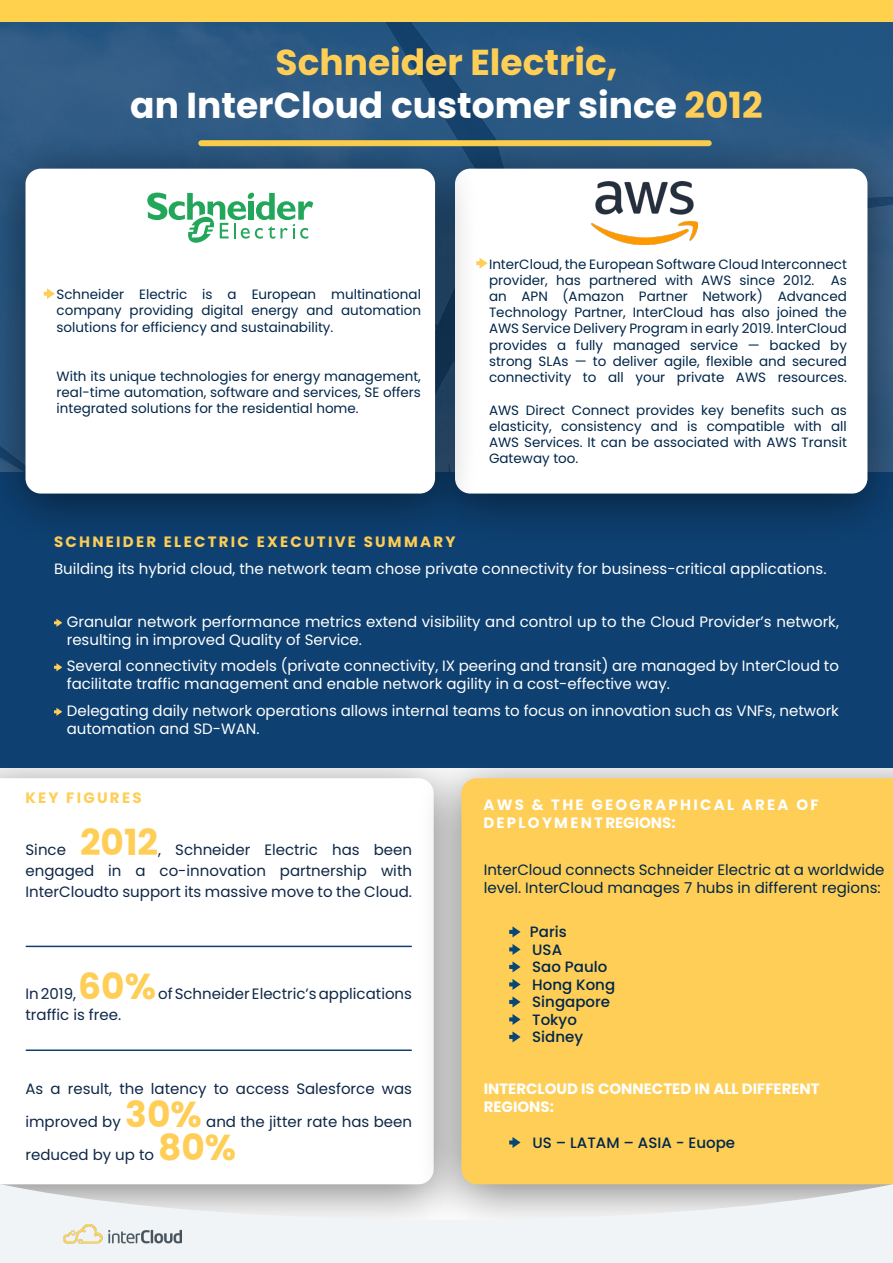
<style>
.page{position:relative;width:893px;height:1263px;background:#fff}
.page>*{position:absolute;margin:0;border:0;box-sizing:border-box;transform-origin:0 0}
.t1{font:700 36px/43.2px "Poppins";color:#fff;text-align:center}
.t2{font:700 36px "Poppins";color:#fece56}
.t3{font:15px/18px "Poppins";color:#fff}
.t4{font:15px/21px "Poppins";color:#0e2747;text-align:justify}
.t5{font:15px/18px "Poppins";color:#00264a}
.t6{font:500 15px "Poppins";color:#00264a}
.t7{font:700 15px "Poppins";letter-spacing:.15em;color:#fece56}
.t8{font:700 15px/18px "Poppins";color:#fff}
.t9{font:700 15px/18px "Poppins";letter-spacing:.15em;color:#fff}
.t10{font:13.5px/16.2px "Poppins";color:#00264a;text-align:justify}
.s1{color:#fece56}
.s2{color:#fff}
</style>
<div class="page">
<svg style="left:25px;top:945px;width:387px;height:106px"></svg>
<div style="left:416px;top:741px;width:477px;height:497px;background:#000;opacity:.5"></div>
<div style="left:461px;top:778px;width:432px;height:329px;background:#fece56"></div>
<div style="left:0;top:0;width:893px;height:504px;background:#2a5884"></div>
<div style="left:0;top:0;width:893px;height:22px;background:#ffd14d"></div>
<svg style="left:0;top:1107px;width:893px;height:156px"></svg>
<img style="left:64px;top:1224px;width:118px;height:19px">
<div style="left:0;top:547px;width:893px;height:221px;background:#0e4071"></div>
<hr style="left:26px;top:946px;width:385px;height:1px;background:#0e4071">
<hr style="left:26px;top:1049px;width:385px;height:2px;background:#0e4071">
<svg style="left:509px;top:926px;width:12px;height:11px"></svg>
<svg style="left:509px;top:944px;width:12px;height:11px"></svg>
<svg style="left:509px;top:961px;width:12px;height:11px"></svg>
<svg style="left:509px;top:979px;width:12px;height:11px"></svg>
<svg style="left:509px;top:996px;width:12px;height:11px"></svg>
<svg style="left:509px;top:1014px;width:12px;height:11px"></svg>
<svg style="left:509px;top:1031px;width:12px;height:11px"></svg>
<svg style="left:509px;top:1137px;width:12px;height:11px"></svg>
<svg style="left:54px;top:619px;width:8px;height:8px"></svg>
<svg style="left:54px;top:663px;width:8px;height:8px"></svg>
<svg style="left:54px;top:708px;width:8px;height:8px"></svg>
<div style="left:410px;top:131px;width:483px;height:416px;background:#000;opacity:.5"></div>
<div style="left:455px;top:169px;width:412px;height:324px;background:#fff;border-radius:15px"></div>
<svg style="left:481px;top:258px;width:7px;height:10px"></svg>
<img style="left:592px;top:181px;width:105px;height:63px">
<div style="left:0;top:131px;width:481px;height:416px;background:#000;opacity:.5"></div>
<div style="left:26px;top:169px;width:409px;height:324px;background:#fff;border-radius:15px"></div>
<svg style="left:44px;top:288px;width:11px;height:11px"></svg>
<svg style="left:147px;top:192px;width:166px;height:51px"></svg>
<p class="t1" style="left:130px;top:41px;width:634px"><span class="s1">Schneider Electric,<br></span>an InterCloud customer since <span class="s1">2012</span></p>
<p class="t10" style="left:57px;top:286px;width:366px">Schneider Electric is a European multinational company providing digital energy and automation solutions for efficiency and sustainability.</p>
<p class="t10" style="left:57px;top:368px;width:366px">With its unique technologies for energy management, real-time automation, software and services, SE offers integrated solutions for the residential home.<span class="s2">me.</span></p>
<p class="t10" style="left:489px;top:256px;width:359px">InterCloud, the European Software Cloud Interconnect provider, has partnered with AWS since 2012. As an APN (Amazon Partner Network) Advanced Technology Partner, InterCloud has also joined the AWS Service Delivery Program in early 2019. InterCloud provides a fully managed service — backed by strong SLAs — to deliver agile, flexible and secured connectivity to all your private AWS resources.</p>
<p class="t10" style="left:489px;top:402px;width:359px">AWS Direct Connect provides key benefits such as elasticity, consistency and is compatible with all AWS Services. It can be associated with AWS Transit Gateway too.</p>
<p class="t7" style="left:54px;top:533px;width:403px">SCHNEIDER ELECTRIC EXECUTIVE SUMMARY</p>
<p class="t3" style="left:54px;top:560px;width:774px">Building its hybrid cloud, the network team chose private connectivity for business-critical applications.</p>
<p class="t3" style="left:67px;top:613px;width:774px">Granular network performance metrics extend visibility and control up to the Cloud Provider’s network, resulting in improved Quality of Service.</p>
<p class="t3" style="left:67px;top:657px;width:774px">Several connectivity models (private connectivity, IX peering and transit) are managed by InterCloud to facilitate traffic management and enable network agility in a cost-effective way.</p>
<p class="t3" style="left:67px;top:702px;width:774px">Delegating daily network operations allows internal teams to focus on innovation such as VNFs, network automation and SD-WAN.</p>
<p class="t7" style="left:26px;top:789px;width:118px">KEY FIGURES</p>
<p class="t2" style="left:80px;top:821px;width:80px">2012</p>
<p class="t4" style="left:26px;top:839px;width:388px;text-indent:133px">, Schneider Electric has been engaged in a co-innovation partnership with InterCloudto support its massive move to the Cloud.</p>
<p class="t4" style="left:26px;top:839px;width:42px">Since</p>
<p class="t2" style="left:78px;top:965px;width:79px">60%</p>
<p class="t4" style="left:158px;top:983px;width:255px">of Schneider Electric’s applications</p>
<p class="t4" style="left:26px;top:983px;width:52px">In 2019,</p>
<p class="t4" style="left:26px;top:1004px;width:97px">traffic is free.</p>
<p class="t4" style="left:26px;top:1078px;width:388px">As a result, the latency to access Salesforce was</p>
<p class="t4" style="left:26px;top:1111px;width:97px">improved by</p>
<p class="t2" style="left:125px;top:1094px;width:78px">30%</p>
<p class="t4" style="left:206px;top:1111px;width:207px">and the jitter rate has been</p>
<p class="t2" style="left:158px;top:1127px;width:80px">80%</p>
<p class="t4" style="left:26px;top:1144px;width:130px">reduced by up to</p>
<p class="t9" style="left:483px;top:795px;width:337px">AWS &amp; THE GEOGRAPHICAL AREA OF<br>DEPLOYMENTREGIONS:</p>
<p class="t5" style="left:484px;top:861px;width:402px">InterCloud connects Schneider Electric at a worldwide level. InterCloud manages 7 hubs in different regions:</p>
<p class="t6" style="left:530px;top:923px;width:38px">Paris</p>
<p class="t6" style="left:532px;top:941px;width:31px">USA</p>
<p class="t6" style="left:532px;top:958px;width:77px">Sao Paulo</p>
<p class="t6" style="left:532px;top:976px;width:84px">Hong Kong</p>
<p class="t6" style="left:532px;top:993px;width:79px">Singapore</p>
<p class="t6" style="left:532px;top:1011px;width:46px">Tokyo</p>
<p class="t6" style="left:532px;top:1028px;width:52px">Sidney</p>
<p class="t8" style="left:484px;top:1080px;width:338px">INTERCLOUD IS CONNECTED IN ALL DIFFERENT<br>REGIONS:</p>
<p class="t6" style="left:532px;top:1134px;width:204px">US – LATAM – ASIA - Euope</p>
</div>
